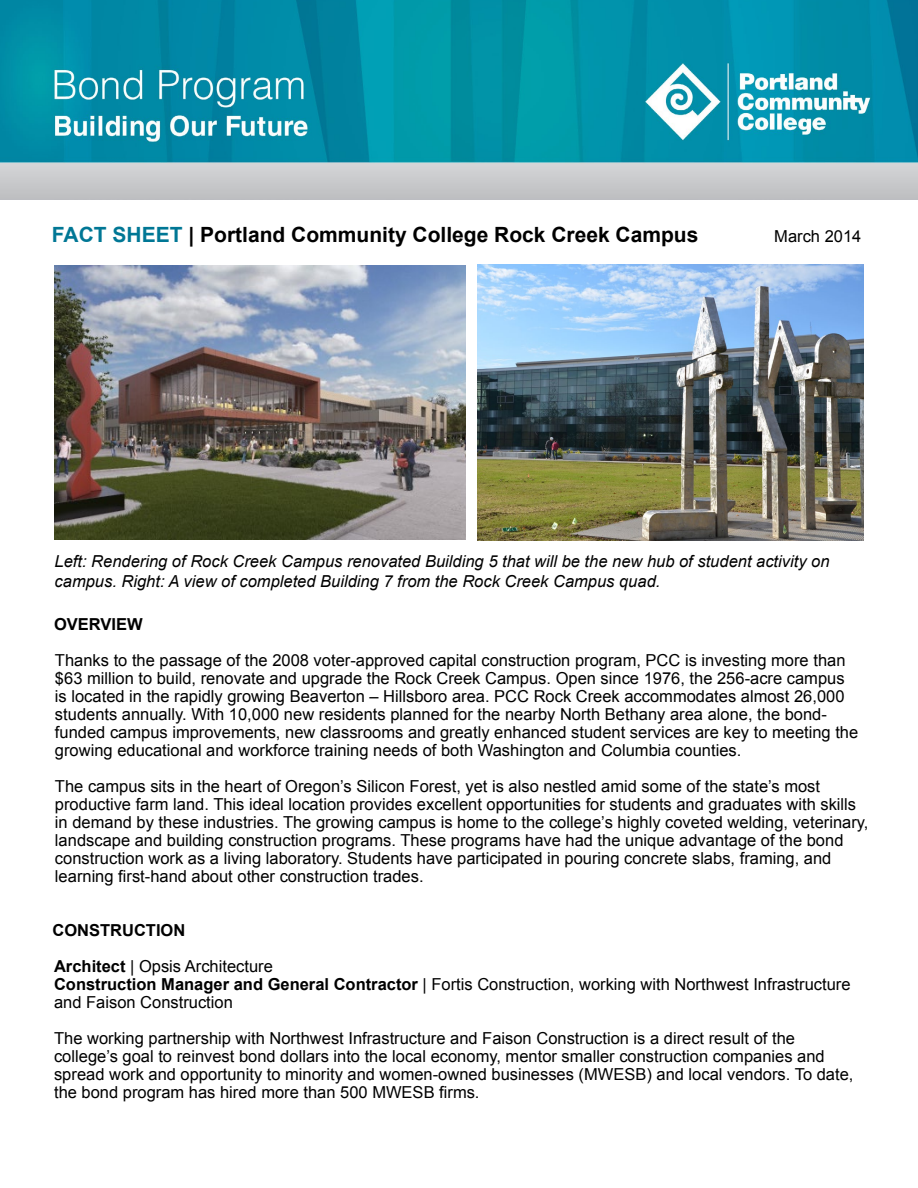
<style>
.page{position:relative;width:918px;height:1188px;background:#fff}
.page>*{position:absolute;margin:0;border:0;box-sizing:border-box;transform-origin:0 0}
.t1{font:700 21px "Arial";color:#000}
.t2{font:16.5px/18px "Arial";color:#000}
.t3{font:italic 16.5px/19.5px "Arial";color:#000}
.t4{font:700 16.5px "Arial";color:#000}
.s1{color:#007795}
.s2{font-weight:700}
</style>
<div class="page">
<img style="left:477px;top:265px;width:387px;height:275px">
<img style="left:55px;top:266px;width:411px;height:274px">
<img style="left:0;top:0;width:918px;height:200px">
<p class="t1" style="left:52px;top:220px;width:648px"><span class="s1">FACT SHEET</span> | Portland Community College Rock Creek Campus</p>
<p class="t2" style="left:774px;top:227px;width:89px">March 2014</p>
<p class="t3" style="left:55px;top:552px;width:776px">Left: Rendering of Rock Creek Campus renovated Building 5 that will be the new hub of student activity on campus. Right: A view of completed Building 7 from the Rock Creek Campus quad.</p>
<p class="t4" style="left:54px;top:613px;width:90px">OVERVIEW</p>
<p class="t2" style="left:55px;top:651px;width:805px">Thanks to the passage of the 2008 voter-approved capital construction program, PCC is investing more than $63 million to build, renovate and upgrade the Rock Creek Campus. Open since 1976, the 256-acre campus is located in the rapidly growing Beaverton – Hillsboro area. PCC Rock Creek accommodates almost 26,000 students annually. With 10,000 new residents planned for the nearby North Bethany area alone, the bond&shy;funded campus improvements, new classrooms and greatly enhanced student services are key to meeting the growing educational and workforce training needs of both Washington and Columbia counties.</p>
<p class="t2" style="left:55px;top:777px;width:815px">The campus sits in the heart of Oregon’s Silicon Forest, yet is also nestled amid some of the state’s most productive farm land. This ideal location provides excellent opportunities for students and graduates with skills in demand by these industries. The growing campus is home to the college’s highly coveted welding, veterinary, landscape and building construction programs. These programs have had the unique advantage of the bond construction work as a living laboratory. Students have participated in pouring concrete slabs, framing, and learning first-hand about other construction trades.</p>
<p class="t4" style="left:52px;top:919px;width:134px">CONSTRUCTION</p>
<p class="t2" style="left:54px;top:957px;width:798px"><span class="s2">Architect</span> | Opsis Architecture<br><span class="s2">Construction Manager and General Contractor</span> | Fortis Construction, working with Northwest Infrastructure and Faison Construction</p>
<p class="t2" style="left:54px;top:1029px;width:801px">The working partnership with Northwest Infrastructure and Faison Construction is a direct result of the college’s goal to reinvest bond dollars into the local economy, mentor smaller construction companies and spread work and opportunity to minority and women-owned businesses (MWESB) and local vendors. To date, the bond program has hired more than 500 MWESB firms.</p>
</div>
